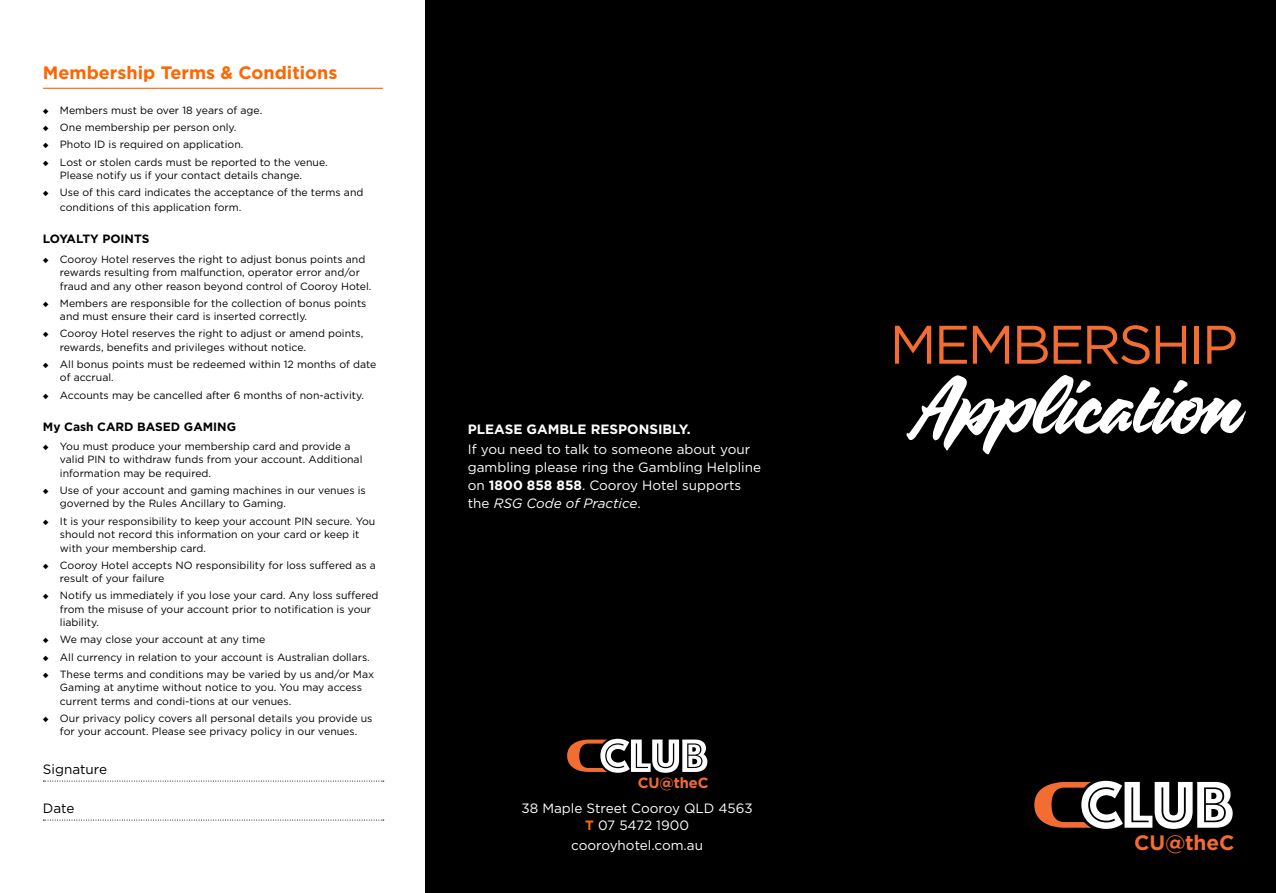
<style>
.page{position:relative;width:1276px;height:893px;background:#fff}
.page>*{position:absolute;margin:0;border:0;box-sizing:border-box;transform-origin:0 0}
.t1{font:78.9px "Quotes Script";color:#fff}
.t2{font:54.15px "Gotham";letter-spacing:-.05em;color:#f36c31}
.t3{font:700 20.85px "Gotham";letter-spacing:-.01em;color:#f36c31}
.t4{font:700 18px "Gotham";color:#ff6500}
.t5{font:700 14.7px "Gotham";letter-spacing:-.01em;color:#f36c31}
.t6{font:13.5px/18px "Gotham";color:#fff}
.t7{font:700 13.5px "Gotham";color:#fff}
.t8{font:13.5px "Gotham";color:#000}
.t9{font:700 12px "Gotham";color:#000}
.t10{font:10.5px/13.5px "Gotham";color:#000}
.s1{font-weight:700}
.s2{font-style:italic}
.s3{font-weight:700;color:#ff6500}
</style>
<div class="page">
<div style="left:425px;top:0;width:851px;height:893px;background:#000"></div>
<svg style="left:567px;top:739px;width:140px;height:34px"></svg>
<svg style="left:1034px;top:781px;width:198px;height:48px"></svg>
<hr style="left:43px;top:88px;width:340px;height:1px;background:#ff6500">
<svg style="left:43px;top:781px;width:341px;height:1px"></svg>
<svg style="left:43px;top:820px;width:341px;height:1px"></svg>
<h3 class="t4" style="left:43px;top:61px;width:296px">Membership Terms &amp; Conditions</h3>
<p class="t10" style="left:43px;top:104px;width:221px">◆ Members must be over 18 years of age.</p>
<p class="t10" style="left:43px;top:121px;width:195px">◆ One membership per person only.</p>
<p class="t10" style="left:43px;top:138px;width:202px">◆ Photo ID is required on application.</p>
<p class="t10" style="left:60px;top:155px;width:269px;text-indent:-17px">◆ Lost or stolen cards must be reported to the venue.<br>Please notify us if your contact details change.</p>
<p class="t10" style="left:60px;top:185px;width:305px;line-height:15px;text-indent:-17px">◆ Use of this card indicates the acceptance of the terms and conditions of this application form.</p>
<p class="t9" style="left:43px;top:231px;width:108px">LOYALTY POINTS</p>
<p class="t10" style="left:60px;top:252px;width:313px;text-indent:-17px">◆ Cooroy Hotel reserves the right to adjust bonus points and rewards resulting from malfunction, operator error and/or fraud and any other reason beyond control of Cooroy Hotel.</p>
<p class="t10" style="left:60px;top:296px;width:308px;text-indent:-17px">◆ Members are responsible for the collection of bonus points and must ensure their card is inserted correctly.</p>
<p class="t10" style="left:60px;top:327px;width:305px;text-indent:-17px">◆ Cooroy Hotel reserves the right to adjust or amend points, rewards, benefits and privileges without notice.</p>
<p class="t10" style="left:60px;top:357px;width:318px;text-indent:-17px">◆ All bonus points must be redeemed within 12 months of date of accrual.</p>
<p class="t10" style="left:43px;top:388px;width:322px">◆ Accounts may be cancelled after 6 months of non-activity.</p>
<p class="t9" style="left:43px;top:418px;width:195px">My Cash CARD BASED GAMING</p>
<p class="t10" style="left:60px;top:439px;width:304px;text-indent:-17px">◆ You must produce your membership card and provide a valid PIN to withdraw funds from your account. Additional information may be required.</p>
<p class="t10" style="left:60px;top:483px;width:307px;text-indent:-17px">◆ Use of your account and gaming machines in our venues is governed by the Rules Ancillary to Gaming.</p>
<p class="t10" style="left:60px;top:514px;width:317px;text-indent:-17px">◆ It is your responsibility to keep your account PIN secure. You should not record this information on your card or keep it with your membership card.</p>
<p class="t10" style="left:60px;top:558px;width:317px;text-indent:-17px">◆ Cooroy Hotel accepts NO responsibility for loss suffered as a result of your failure</p>
<p class="t10" style="left:60px;top:589px;width:320px;text-indent:-17px">◆ Notify us immediately if you lose your card. Any loss suffered from the misuse of your account prior to notification is your liability.</p>
<p class="t10" style="left:43px;top:633px;width:224px">◆ We may close your account at any time</p>
<p class="t10" style="left:43px;top:650px;width:328px">◆ All currency in relation to your account is Australian dollars.</p>
<p class="t10" style="left:60px;top:667px;width:316px;text-indent:-17px">◆ These terms and conditions may be varied by us and/or Max<br>Gaming at anytime without notice to you. You may access current terms and condi-tions at our venues.</p>
<p class="t10" style="left:43px;top:711px;width:331px;text-align:center">◆ Our privacy policy covers all personal details you provide us for your account. Please see privacy policy in our venues.</p>
<p class="t8" style="left:43px;top:761px;width:66px">Signature</p>
<p class="t8" style="left:43px;top:800px;width:33px">Date</p>
<p class="t7" style="left:468px;top:420px;width:224px">PLEASE GAMBLE RESPONSIBLY.</p>
<p class="t6" style="left:468px;top:440px;width:295px">If you need to talk to someone about your gambling please ring the Gambling Helpline on <span class="s1">1800 858 858</span>. Cooroy Hotel supports the <span class="s2">RSG Code of Practice</span>.</p>
<h3 class="t5" style="left:638px;top:773px;width:72px">CU@theC</h3>
<p class="t6" style="left:521px;top:800px;width:233px;line-height:16.5px;text-align:center">38 Maple Street Cooroy QLD 4563<br><span class="s3">T</span> 07 5472 1900</p>
<p class="t6" style="left:571px;top:836px;width:133px">cooroyhotel.com.au</p>
<h2 class="t2" style="left:889px;top:310px;width:350px">MEMBERSHIP</h2>
<h1 class="t1" style="left:917px;top:353px;width:330px">Application</h1>
<h3 class="t3" style="left:1134px;top:829px;width:102px">CU@theC</h3>
</div>
